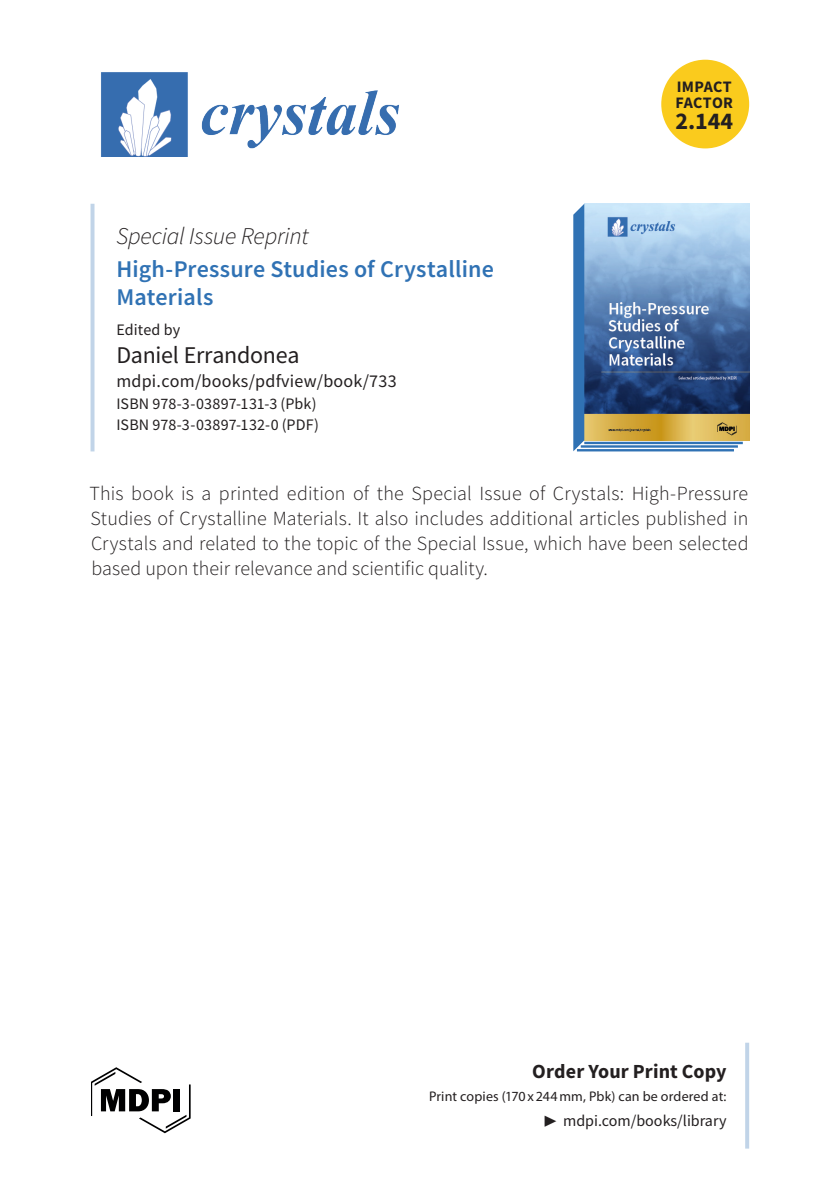
<style>
.page{position:relative;width:840px;height:1191px;background:#fff}
.page>*{position:absolute;margin:0;border:0;box-sizing:border-box;transform-origin:0 0}
.ISBN{font:600 24px/33.4px "Source Sans Pro";letter-spacing:.005em;color:#3072b4}
.ISBN-2{font:24px "Source Sans Pro";letter-spacing:-.01em;color:#231f20}
.t1{font:700 24px "Source Sans Pro";color:#231f20}
.Fliesstext{font:300 20px/25px "Source Sans Pro";letter-spacing:.005em;color:#231f20;text-align:justify}
.Text_im_Balken{font:700 20px "Source Sans Pro";letter-spacing:.005em;color:#231f20}
.ISBN-3{font:18px "Source Sans Pro";letter-spacing:.015em;color:#231f20}
.ISBN-4{font:16px/21px "Source Sans Pro";letter-spacing:.005em;color:#231f20}
.t2{font:700 16px "Source Sans Pro";letter-spacing:.01em;color:#231f20}
.Text_im_Balken-2{font:14px "Myriad Pro";letter-spacing:.015em;color:#231f20}
.s1{font-weight:300;font-style:italic;color:#231f20}
.s2{font-size:14px}
</style>
<div class="page">
<img style="left:101px;top:72px;width:298px;height:84px">
<div style="left:661px;top:60px;width:87px;height:88px;background:#facb1d;border-radius:50%"></div>
<svg style="left:90px;top:204px;width:4px;height:247px"></svg>
<svg style="left:745px;top:1042px;width:3px;height:106px"></svg>
<img style="left:584px;top:204px;width:164px;height:236px">
<svg style="left:573px;top:204px;width:11px;height:247px;background:#3c7ab8"></svg>
<hr style="left:584px;top:442px;width:158px;height:2px;background:#3072b4">
<hr style="left:580px;top:445px;width:157px;height:3px;background:#3072b4">
<hr style="left:576px;top:449px;width:157px;height:2px;background:#3072b4">
<svg style="left:91px;top:1067px;width:99px;height:66px"></svg>
<p class="ISBN" style="left:116px;top:219px;width:379px"><span class="s1">Special Issue Reprint<br></span>High-Pressure Studies of Crystalline</p>
<p class="ISBN" style="left:116px;top:280px;width:98px">Materials</p>
<p class="ISBN-4" style="left:116px;top:319px;width:65px">Edited by</p>
<p class="ISBN-2" style="left:116px;top:339px;width:184px">Daniel Errandonea</p>
<p class="ISBN-3" style="left:116px;top:369px;width:281px">mdpi.com/books/pdfview/book/733</p>
<p class="ISBN-4" style="left:116px;top:393px;width:204px">ISBN 978-3-03897-131-3 (Pbk)<br>ISBN 978-3-03897-132-0 (PDF)</p>
<p class="t2" style="left:676px;top:76px;width:56px">IMPACT</p>
<p class="t2" style="left:675px;top:92px;width:59px">FACTOR</p>
<p class="t1" style="left:675px;top:105px;width:59px">2.144</p>
<p class="Fliesstext" style="left:89px;top:481px;width:660px">This book is a printed edition of the Special Issue of Crystals: High-Pressure Studies of Crystalline Materials. It also includes additional articles published in Crystals and related to the topic of the Special Issue, which have been selected based upon their relevance and scientific quality.</p>
<p class="Text_im_Balken" style="left:532px;top:1057px;width:196px">Order Your Print Copy</p>
<p class="Text_im_Balken-2" style="left:429px;top:1088px;width:299px">Print copies (170x244mm, Pbk) can be ordered at:</p>
<p class="ISBN-4" style="left:544px;top:1109px;width:184px"><span class="s2">▶</span> mdpi.com/books/library</p>
</div>
